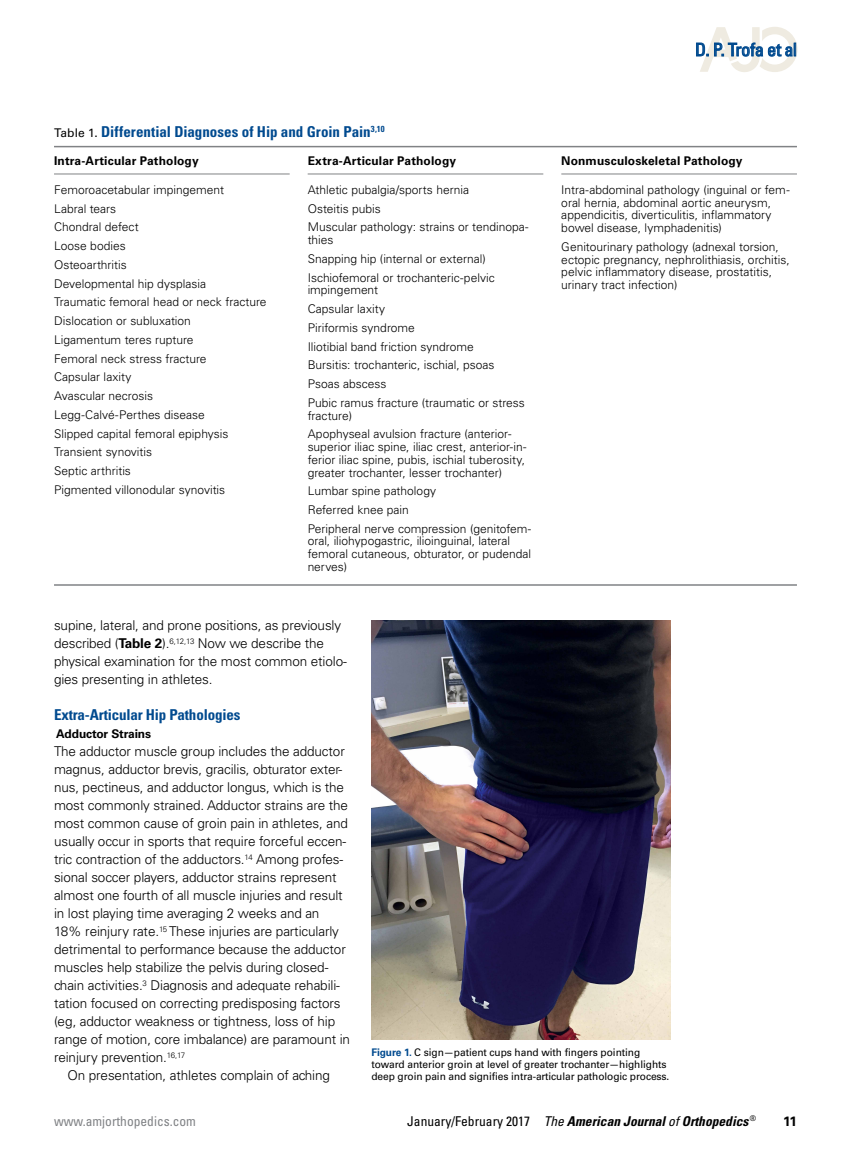
<style>
.page{position:relative;width:851px;height:1161px;background:#fff}
.page>*{position:absolute;margin:0;border:0;box-sizing:border-box;transform-origin:0 0}
.t1{font:condensed 18px "Univers LT Std";letter-spacing:-.01em;color:#004a8f}
.t2{font:700 condensed 15px "Univers LT Std";letter-spacing:-.01em;color:#004a8f}
.t3{font:300 13.5px/18px "Univers LT Std";letter-spacing:-.01em;color:#000}
.t4{font:italic 700 condensed 13.5px "Univers LT Std";color:#000}
.t5{font:condensed 13.5px "Univers LT Std";color:#808285}
.t6{font:700 13.5px "Univers LT Std";color:#000}
.t7{font:300 12px/18.8px "Univers LT Std";color:#000}
.t8{font:700 12px "Univers LT Std";letter-spacing:.01em;color:#000}
.t9{font:700 12px "Univers LT Std";letter-spacing:-.01em;color:#000}
.t10{font:10.5px/12px "Univers LT Std";letter-spacing:-.01em;color:#000}
.s1{font-weight:400;font-stretch:normal;font-size:12px;color:#000}
.s2{font-weight:700}
.s3{font-weight:700;color:#004a8f}
.s4{font-weight:400;font-style:normal}
.s5{font-weight:400}
</style>
<div class="page">
<svg style="left:696px;top:27px;width:101px;height:45px"></svg>
<hr style="left:54px;top:146px;width:742px;height:1px;background:#808285">
<hr style="left:54px;top:174px;width:236px;height:1px;background:#808285">
<hr style="left:308px;top:174px;width:235px;height:1px;background:#808285">
<hr style="left:561px;top:174px;width:235px;height:1px;background:#808285">
<hr style="left:54px;top:584px;width:742px;height:2px;background:#808285">
<img style="left:371px;top:620px;width:299px;height:420px">
<p class="t2" style="left:54px;top:122px;width:332px"><span class="s1">Table 1.</span> Differential Diagnoses of Hip and Groin Pain<sup>3,10</sup></p>
<p class="t8" style="left:54px;top:153px;width:146px">Intra-Articular Pathology</p>
<p class="t7" style="left:54px;top:180px;width:214px">Femoroacetabular impingement<br>Labral tears<br>Chondral defect<br>Loose bodies<br>Osteoarthritis<br>Developmental hip dysplasia<br>Traumatic femoral head or neck fracture<br>Dislocation or subluxation<br>Ligamentum teres rupture<br>Femoral neck stress fracture<br>Capsular laxity<br>Avascular necrosis<br>Legg-Calvé-Perthes disease<br>Slipped capital femoral epiphysis<br>Transient synovitis<br>Septic arthritis<br>Pigmented villonodular synovitis</p>
<p class="t8" style="left:308px;top:153px;width:150px">Extra-Articular Pathology</p>
<p class="t7" style="left:308px;top:180px;width:222px">Athletic pubalgia/sports hernia<br>Osteitis pubis<br>Muscular pathology: strains or tendinopa-</p>
<p class="t7" style="left:308px;top:230px;width:189px">thies<br>Snapping hip (internal or external)<br>Ischiofemoral or trochanteric-pelvic</p>
<p class="t7" style="left:308px;top:281px;width:219px">impingement<br>Capsular laxity<br>Piriformis syndrome<br>Iliotibial band friction syndrome<br>Bursitis: trochanteric, ischial, psoas<br>Psoas abscess<br>Pubic ramus fracture (traumatic or stress</p>
<p class="t7" style="left:308px;top:406px;width:205px">fracture)<br>Apophyseal avulsion fracture (anterior-</p>
<p class="t7" style="left:308px;top:440px;width:220px;line-height:12.8px">superior iliac spine, iliac crest, anterior-in&shy;ferior iliac spine, pubis, ischial tuberosity, greater trochanter, lesser trochanter)</p>
<p class="t7" style="left:308px;top:482px;width:225px">Lumbar spine pathology<br>Referred knee pain<br>Peripheral nerve compression (genitofem-</p>
<p class="t7" style="left:308px;top:535px;width:225px;line-height:12.8px">oral, iliohypogastric, ilioinguinal, lateral femoral cutaneous, obturator, or pudendal nerves)</p>
<h1 class="t1" style="left:695px;top:38px;width:103px">D. P. Trofa et al</h1>
<p class="t8" style="left:561px;top:153px;width:183px">Nonmusculoskeletal Pathology</p>
<p class="t7" style="left:561px;top:183px;width:230px;line-height:12.8px">Intra-abdominal pathology (inguinal or fem&shy;oral hernia, abdominal aortic aneurysm, appendicitis, diverticulitis, inflammatory bowel disease, lymphadenitis)</p>
<p class="t7" style="left:561px;top:240px;width:230px;line-height:12.8px">Genitourinary pathology (adnexal torsion, ectopic pregnancy, nephrolithiasis, orchitis, pelvic inflammatory disease, prostatitis, urinary tract infection)</p>
<p class="t3" style="left:54px;top:616px;width:294px">supine, lateral, and prone positions, as previously described (<span class="s2">Table 2</span>).<sup>6,12,13</sup> Now we describe the physical examination for the most common etiolo&shy;gies presenting in athletes.</p>
<p class="t2" style="left:54px;top:705px;width:188px">Extra-Articular Hip Pathologies</p>
<p class="t9" style="left:56px;top:727px;width:96px">Adductor Strains</p>
<p class="t3" style="left:54px;top:742px;width:297px">The adductor muscle group includes the adductor magnus, adductor brevis, gracilis, obturator exter&shy;nus, pectineus, and adductor longus, which is the most commonly strained. Adductor strains are the most common cause of groin pain in athletes, and usually occur in sports that require forceful eccen&shy;tric contraction of the adductors.<sup>14</sup> Among profes&shy;sional soccer players, adductor strains represent almost one fourth of all muscle injuries and result in lost playing time averaging 2 weeks and an 18% reinjury rate.<sup>15</sup> These injuries are particularly detrimental to performance because the adductor muscles help stabilize the pelvis during closed&shy;chain activities.<sup>3</sup> Diagnosis and adequate rehabili&shy;tation focused on correcting predisposing factors (eg, adductor weakness or tightness, loss of hip range of motion, core imbalance) are paramount in reinjury prevention.<sup>16,17</sup></p>
<p class="t3" style="left:68px;top:1066px;width:264px">On presentation, athletes complain of aching</p>
<p class="t10" style="left:371px;top:1046px;width:299px"><span class="s3">Figure 1.</span> C sign—patient cups hand with fingers pointing toward anterior groin at level of greater trochanter—highlights deep groin pain and signifies intra-articular pathologic process.</p>
<p class="t5" style="left:54px;top:1112px;width:143px">www.amjorthopedics.com</p>
<p class="t4" style="left:407px;top:1113px;width:350px"><span class="s4">January/February 2017</span> <span class="s5">The</span> American Journal <span class="s5">of</span> Orthopedics <sup>®</sup></p>
<p class="t6" style="left:783px;top:1113px;width:15px">11</p>
</div>
